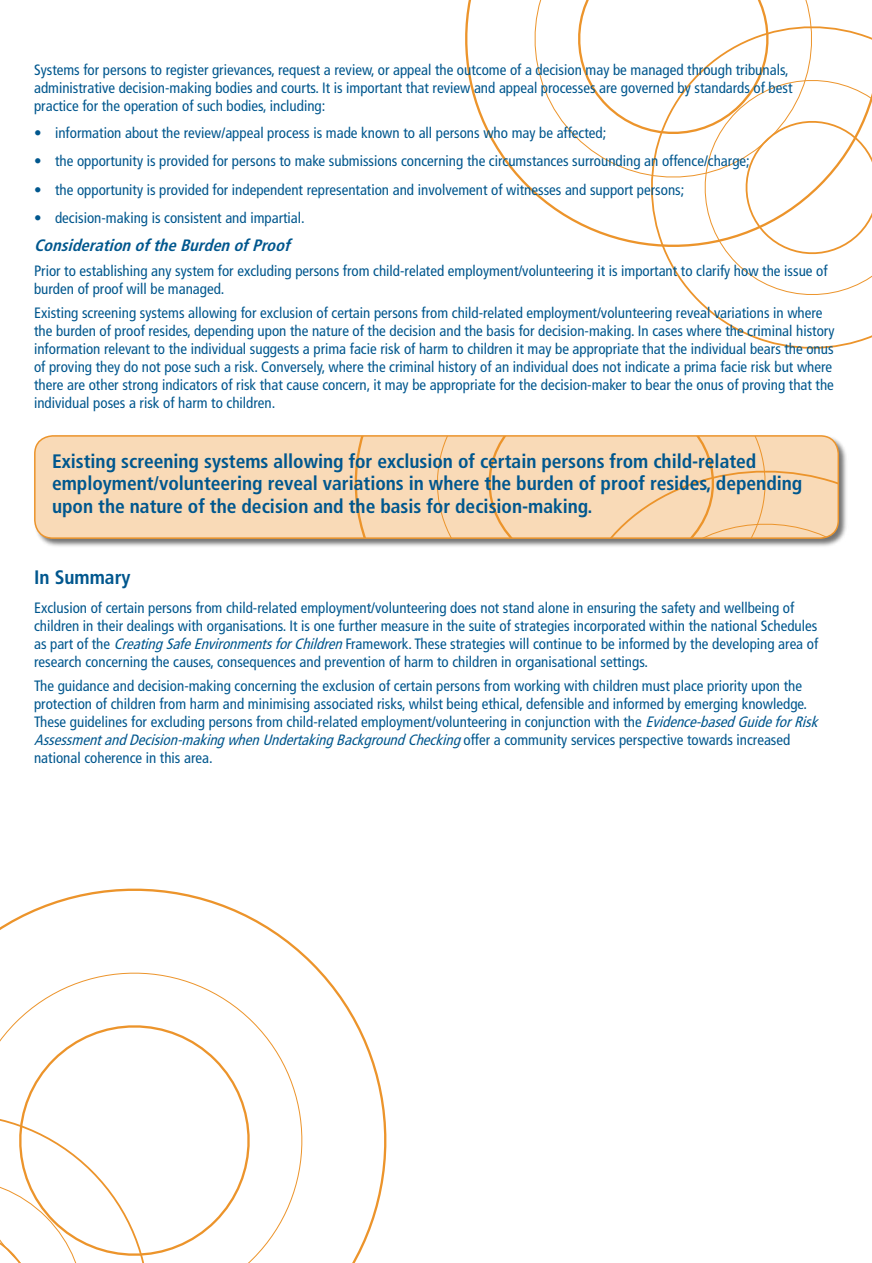
<style>
.page{position:relative;width:872px;height:1263px;background:#fff}
.page>*{position:absolute;margin:0;border:0;box-sizing:border-box;transform-origin:0 0}
.t1{font:700 condensed 19.5px/22.5px "Frutiger";color:#00578e}
.t2{font:italic 700 condensed 16.5px "Frutiger";color:#00578e}
.t3{font:condensed 15px/18px "Frutiger";color:#00578e}
.s1{font-style:italic}
</style>
<div class="page">
<svg style="left:0;top:888px;width:387px;height:375px"></svg>
<svg style="left:0;top:1095px;width:170px;height:168px"></svg>
<svg style="left:465px;top:0;width:105px;height:220px"></svg>
<svg style="left:570px;top:0;width:239px;height:244px"></svg>
<svg style="left:636px;top:9px;width:236px;height:340px"></svg>
<div style="left:33px;top:434px;width:815px;height:115px;background:#000;opacity:.55"></div>
<div style="left:35px;top:436px;width:803px;height:102px;background:#f9dab7;border-radius:18px"></div>
<svg style="left:354px;top:438px;width:12px;height:98px"></svg>
<svg style="left:437px;top:436px;width:401px;height:102px"></svg>
<div style="left:34px;top:435px;width:805px;height:104px;border:2px solid #ec942b;border-radius:18px"></div>
<p class="t3" style="left:34px;top:61px;width:760px">Systems for persons to register grievances, request a review, or appeal the outcome of a decision may be managed through tribunals, administrative decision‑making bodies and courts. It is important that review and appeal processes are governed by standards of best practice for the operation of such bodies, including:</p>
<p class="t3" style="left:34px;top:123px;width:574px">• information about the review/appeal process is made known to all persons who may be affected;</p>
<p class="t3" style="left:34px;top:152px;width:717px">• the opportunity is provided for persons to make submissions concerning the circumstances surrounding an offence/charge;</p>
<p class="t3" style="left:34px;top:181px;width:652px">• the opportunity is provided for independent representation and involvement of witnesses and support persons;</p>
<p class="t3" style="left:34px;top:209px;width:272px">• decision‑making is consistent and impartial.</p>
<p class="t2" style="left:34px;top:236px;width:262px">ConsiderationoftheBurdenofProof</p>
<p class="t3" style="left:34px;top:262px;width:795px">Prior to establishing any system for excluding persons from child‑related employment/volunteering it is important to clarify how the issue of burden of proof will be managed.</p>
<p class="t3" style="left:34px;top:304px;width:802px">Existing screening systems allowing for exclusion of certain persons from child‑related employment/volunteering reveal variations in where the burden of proof resides, depending upon the nature of the decision and the basis for decision‑making. In cases where the criminal history information relevant to the individual suggests a prima facie risk of harm to children it may be appropriate that the individual bears the onus of proving they do not pose such a risk. Conversely, where the criminal history of an individual does not indicate a prima facie risk but where there are other strong indicators of risk that cause concern, it may be appropriate for the decision‑maker to bear the onus of proving that the individual poses a risk of harm to children.</p>
<p class="t1" style="left:52px;top:449px;width:751px">Existing screening systems allowing for exclusion of certain persons from child‑related employment/volunteering reveal variations in where the burden of proof resides, depending upon the nature of the decision and the basis for decision‑making.</p>
<h1 class="t1" style="left:34px;top:566px;width:98px">In Summary</h1>
<p class="t3" style="left:34px;top:598px;width:785px">Exclusion of certain persons from child‑related employment/volunteering does not stand alone in ensuring the safety and wellbeing of children in their dealings with organisations. It is one further measure in the suite of strategies incorporated within the national Schedules as part of the <span class="s1">CreatingSafeEnvironmentsforChildren</span>Framework. These strategies will continue to be informed by the developing area of research concerning the causes, consequences and prevention of harm to children in organisational settings.</p>
<p class="t3" style="left:34px;top:677px;width:789px">The guidance and decision‑making concerning the exclusion of certain persons from working with children must place priority upon the protection of children from harm and minimising associated risks, whilst being ethical, defensible and informed by emerging knowledge.<br>These guidelines for excluding persons from child‑related employment/volunteering in conjunction with the <span class="s1">Evidence‑basedGuideforRisk AssessmentandDecision‑makingwhenUndertakingBackgroundChecking</span>o f f e r a c o m m u n i t y s e r v i c e s p e r s p e c t i v e t o w a r d s i n c r e a s e d national coherence in this area.</p>
</div>
